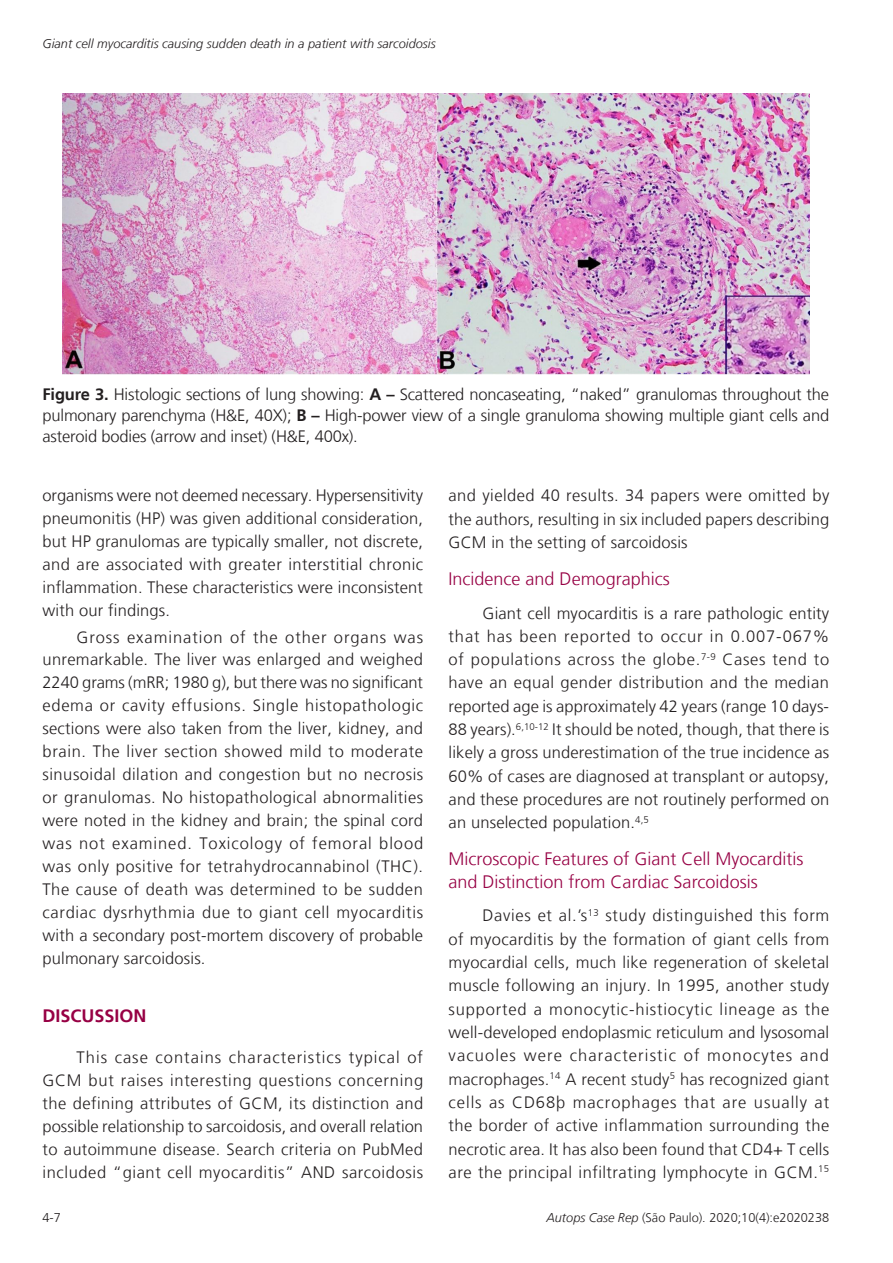
<style>
.page{position:relative;width:893px;height:1263px;background:#fff}
.page>*{position:absolute;margin:0;border:0;box-sizing:border-box;transform-origin:0 0}
.Heading2{font:300 18px/22.5px "Frutiger LT";color:#970044}
.Heading1{font:700 18px "Frutiger LT";color:#970044}
.Paragraph{font:300 16.5px/23px "Frutiger LT";letter-spacing:.01em;color:#231f20;text-align:justify}
.FigureCaption{font:300 16.5px/21px "Frutiger LT";letter-spacing:-.01em;color:#231f20;text-align:justify}
.t1{font:italic 300 12.75px "Frutiger LT";color:#231f20}
.t2{font:300 12.75px "Frutiger LT";color:#231f20}
.s1{font-weight:700}
.s2{font-style:italic}
</style>
<div class="page">
<img style="left:62px;top:94px;width:747px;height:280px">
<p class="t1" style="left:43px;top:37px;width:395px">Giant cell myocarditis causing sudden death in a patient with sarcoidosis</p>
<p class="FigureCaption" style="left:43px;top:384px;width:788px"><span class="s1">Figure 3.</span> Histologic sections of lung showing: <span class="s1">A –</span> Scattered noncaseating, “naked” granulomas throughout the pulmonary parenchyma (H&amp;E, 40X); <span class="s1">B –</span> High-power view of a single granuloma showing multiple giant cells and asteroid bodies (arrow and inset) (H&amp;E, 400x).</p>
<p class="Paragraph" style="left:43px;top:484px;width:382px">organisms were not deemed necessary. Hypersensitivity pneumonitis (HP) was given additional consideration, but HP granulomas are typically smaller, not discrete, and are associated with greater interstitial chronic inflammation. These characteristics were inconsistent with our findings.</p>
<p class="Paragraph" style="left:43px;top:625px;width:382px;text-indent:34px">Gross examination of the other organs was unremarkable. The liver was enlarged and weighed 2240 grams (mRR; 1980 g), but there was no significant edema or cavity effusions. Single histopathologic sections were also taken from the liver, kidney, and brain. The liver section showed mild to moderate sinusoidal dilation and congestion but no necrosis or granulomas. No histopathological abnormalities were noted in the kidney and brain; the spinal cord was not examined. Toxicology of femoral blood was only positive for tetrahydrocannabinol (THC).<br>The cause of death was determined to be sudden cardiac dysrhythmia due to giant cell myocarditis with a secondary post-mortem discovery of probable pulmonary sarcoidosis.</p>
<p class="Heading1" style="left:43px;top:1005px;width:106px">DISCUSSION</p>
<p class="Paragraph" style="left:43px;top:1046px;width:382px;text-indent:34px">This case contains characteristics typical of GCM but raises interesting questions concerning the defining attributes of GCM, its distinction and possible relationship to sarcoidosis, and overall relation to autoimmune disease. Search criteria on PubMed included “giant cell myocarditis” AND sarcoidosis</p>
<p class="Paragraph" style="left:449px;top:484px;width:382px;line-height:23.4px">and yielded 40 results. 34 papers were omitted by the authors, resulting in six included papers describing GCM in the setting of sarcoidosis</p>
<p class="Heading2" style="left:449px;top:568px;width:223px">Incidence and Demographics</p>
<p class="Paragraph" style="left:449px;top:601px;width:382px;line-height:23.4px;text-indent:34px">Giant cell myocarditis is a rare pathologic entity that has been reported to occur in 0.007-067% of populations across the globe.<sup>7-9</sup> Cases tend to have an equal gender distribution and the median reported age is approximately 42 years (range 10 days-88 years).<sup>6,10-12</sup> It should be noted, though, that there is likely a gross underestimation of the true incidence as 60% of cases are diagnosed at transplant or autopsy, and these procedures are not routinely performed on an unselected population.<sup>4,5</sup></p>
<p class="Heading2" style="left:449px;top:848px;width:356px">Microscopic Features of Giant Cell Myocarditis and Distinction from Cardiac Sarcoidosis</p>
<p class="Paragraph" style="left:449px;top:904px;width:382px;line-height:23.4px;text-indent:34px">Davies et al.’s<sup>13</sup> study distinguished this form of myocarditis by the formation of giant cells from myocardial cells, much like regeneration of skeletal muscle following an injury. In 1995, another study supported a monocytic-histiocytic lineage as the well-developed endoplasmic reticulum and lysosomal vacuoles were characteristic of monocytes and macrophages.<sup>14</sup> A recent study<sup>5</sup> has recognized giant cells as CD68þ macrophages that are usually at the border of active inflammation surrounding the necrotic area. It has also been found that CD4+ T cells are the principal infiltrating lymphocyte in GCM.<sup>15</sup></p>
<p class="t2" style="left:43px;top:1210px;width:20px">4-7</p>
<p class="t2" style="left:546px;top:1210px;width:284px"><span class="s2">Autops Case Rep</span> (São Paulo). 2020;10(4):e2020238</p>
</div>
